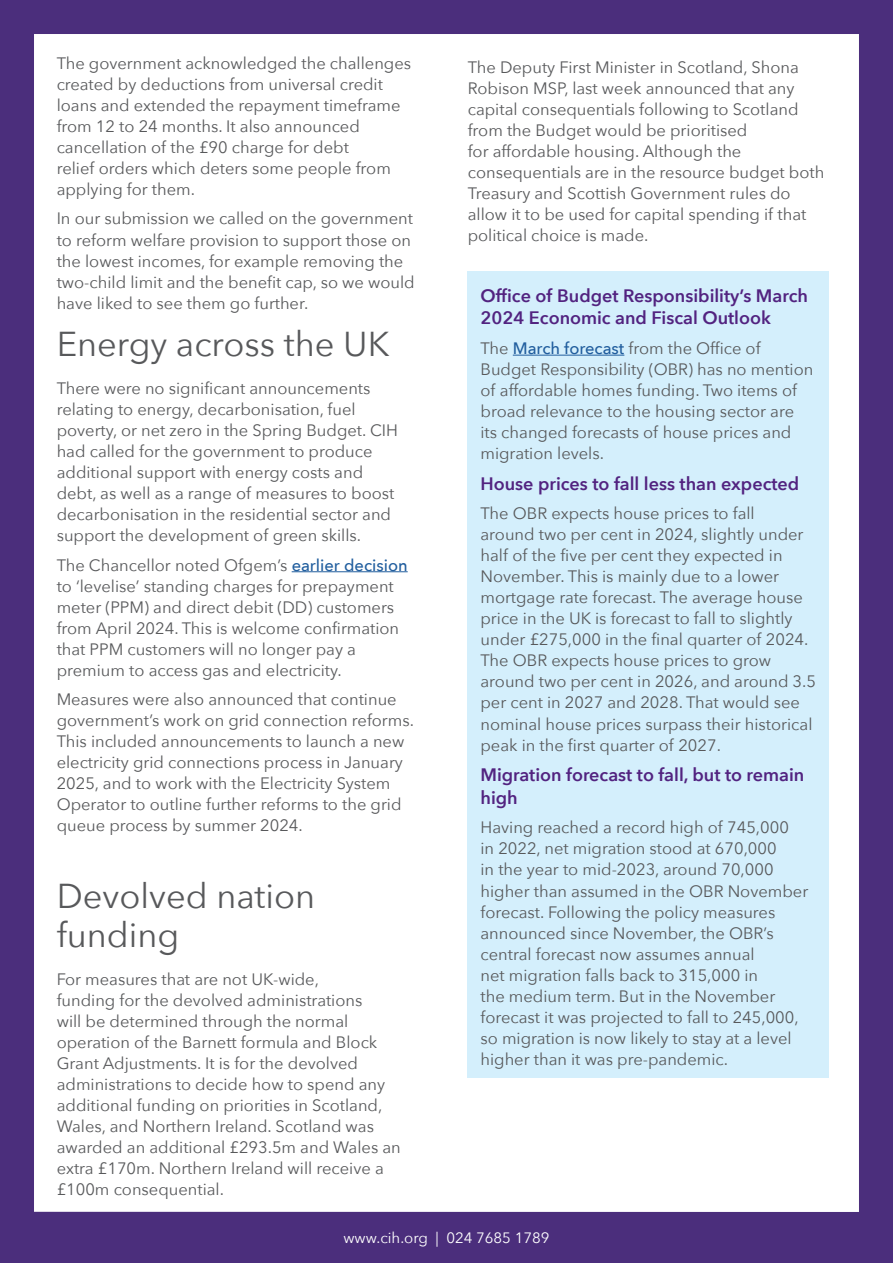
<style>
.page{position:relative;width:893px;height:1263px;background:#4b2e7c}
.page>*{position:absolute;margin:0;border:0;box-sizing:border-box;transform-origin:0 0}
.t1{font:34.5px/39px "Avenir Next";color:#58595b}
.t2{font:600 18px/22.5px "Avenir Next";color:#522380}
.t3{font:16.5px/21px "Avenir Next";color:#58595b}
.t4{font:15px "Avenir Next";color:#fff}
.s1{font-weight:500;color:#215e9e}
</style>
<div class="page">
<div style="left:34px;top:34px;width:825px;height:1178px;background:#fff"></div>
<hr style="left:292px;top:571px;width:116px;height:1px;background:#215e9e">
<div style="left:468px;top:271px;width:361px;height:806px;background:#d4effc"></div>
<hr style="left:513px;top:355px;width:111px;height:1px;background:#215e9e">
<p class="t3" style="left:57px;top:52px;width:356px">The government acknowledged the challenges created by deductions from universal credit loans and extended the repayment timeframe from 12 to 24 months. It also announced cancellation of the £90 charge for debt<br>relief orders which deters some people from applying for them.</p>
<p class="t3" style="left:57px;top:208px;width:360px">In our submission we called on the government to reform welfare provision to support those on the lowest incomes, for example removing the two-child limit and the benefit cap, so we would have liked to see them go further.</p>
<h1 class="t1" style="left:57px;top:323px;width:334px">Energy across the UK</h1>
<p class="t3" style="left:57px;top:377px;width:343px">There were no significant announcements relating to energy, decarbonisation, fuel poverty, or net zero in the Spring Budget. CIH had called for the government to produce additional support with energy costs and debt, as well as a range of measures to boost decarbonisation in the residential sector and support the development of green skills.</p>
<p class="t3" style="left:57px;top:554px;width:352px">The Chancellor noted Ofgem’s <span class="s1">earlier decision </span>to ‘levelise’ standing charges for prepayment meter (PPM) and direct debit (DD) customers from April 2024. This is welcome confirmation that PPM customers will no longer pay a premium to access gas and electricity.</p>
<p class="t3" style="left:57px;top:688px;width:359px">Measures were also announced that continue government’s work on grid connection reforms.<br>This included announcements to launch a new electricity grid connections process in January 2025, and to work with the Electricity System Operator to outline further reforms to the grid queue process by summer 2024.</p>
<h1 class="t1" style="left:57px;top:875px;width:260px">Devolved nation funding</h1>
<p class="t3" style="left:57px;top:968px;width:346px">For measures that are not UK-wide,<br>funding for the devolved administrations<br>will be determined through the normal operation of the Barnett formula and Block Grant Adjustments. It is for the devolved administrations to decide how to spend any additional funding on priorities in Scotland, Wales, and Northern Ireland. Scotland was awarded an additional £293.5m and Wales an extra £170m. Northern Ireland will receive a £100m consequential.</p>
<p class="t3" style="left:468px;top:56px;width:358px">The Deputy First Minister in Scotland, Shona Robison MSP, last week announced that any capital consequentials following to Scotland from the Budget would be prioritised<br>for affordable housing. Although the consequentials are in the resource budget both Treasury and Scottish Government rules do allow it to be used for capital spending if that political choice is made.</p>
<p class="t2" style="left:480px;top:284px;width:329px">Office of Budget Responsibility’s March<br>2024 Economic and Fiscal Outlook</p>
<p class="t3" style="left:480px;top:337px;width:334px">The <span class="s1">March forecast</span> from the Office of Budget Responsibility (OBR) has no mention of affordable homes funding. Two items of broad relevance to the housing sector are its changed forecasts of house prices and migration levels.</p>
<p class="t2" style="left:480px;top:472px;width:320px">House prices to fall less than expected</p>
<p class="t3" style="left:480px;top:502px;width:337px">The OBR expects house prices to fall<br>around two per cent in 2024, slightly under half of the five per cent they expected in November. This is mainly due to a lower mortgage rate forecast. The average house price in the UK is forecast to fall to slightly under £275,000 in the final quarter of 2024.<br>The OBR expects house prices to grow around two per cent in 2026, and around 3.5 per cent in 2027 and 2028. That would see nominal house prices surpass their historical peak in the first quarter of 2027.</p>
<p class="t2" style="left:480px;top:763px;width:325px">Migration forecast to fall, but to remain high</p>
<p class="t3" style="left:480px;top:816px;width:329px">Having reached a record high of 745,000<br>in 2022, net migration stood at 670,000<br>in the year to mid-2023, around 70,000 higher than assumed in the OBR November forecast. Following the policy measures announced since November, the OBR’s central forecast now assumes annual<br>net migration falls back to 315,000 in<br>the medium term. But in the November forecast it was projected to fall to 245,000, so migration is now likely to stay at a level higher than it was pre-pandemic.</p>
<p class="t4" style="left:343px;top:1225px;width:208px">www.cih.org | 024 7685 1789</p>
</div>
